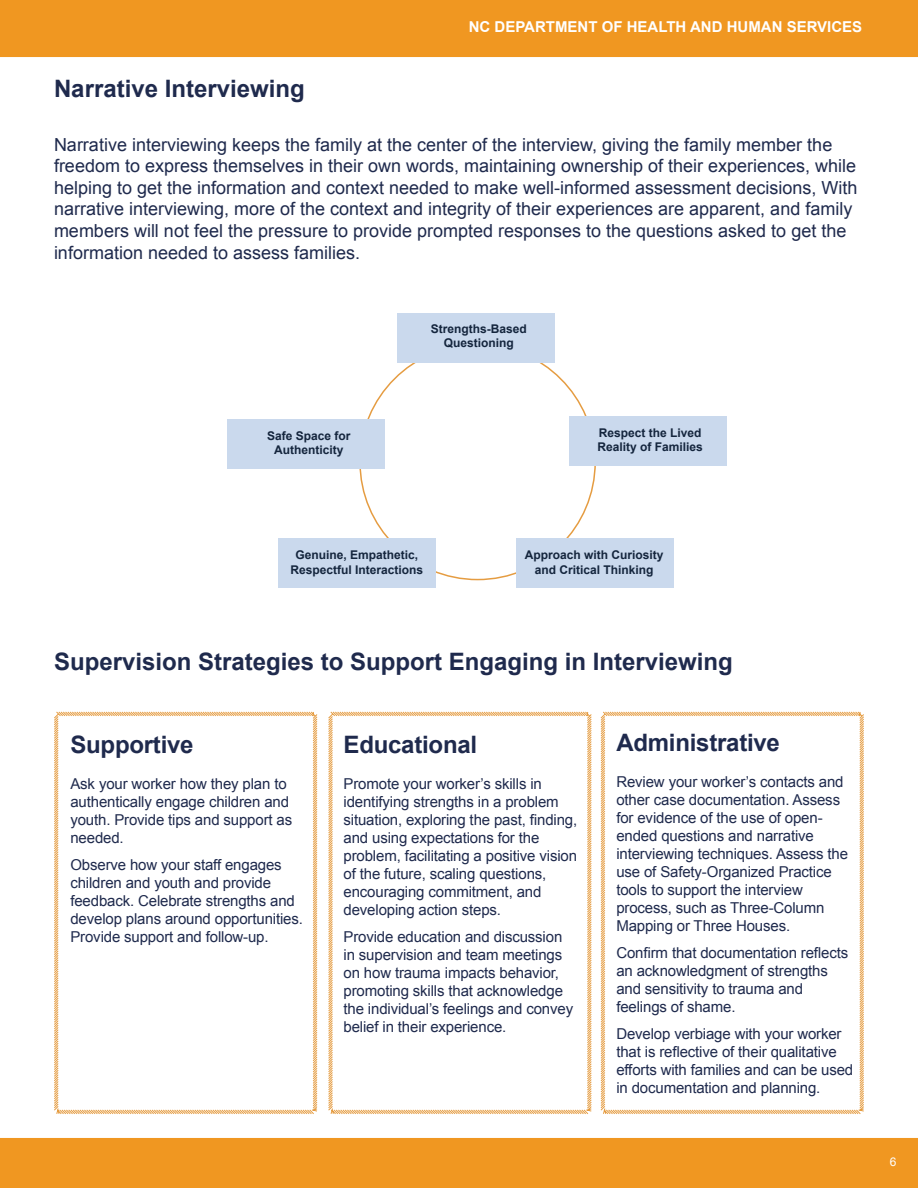
<style>
.page{position:relative;width:918px;height:1188px;background:#fff}
.page>*{position:absolute;margin:0;border:0;box-sizing:border-box;transform-origin:0 0}
.t1{font:700 24px "Arial";color:#1f2a4d}
.t2{font:18px/21.6px "Arial";color:#1f2a4d}
.t3{font:15px/18px "Arial";letter-spacing:-.01em;color:#1f2a4d}
.t4{font:700 15px "Arial";color:#fff}
.t5{font:700 12px/14.4px "Arial";color:#14253d;text-align:center}
.t6{font:12px "Arial";color:#fff}
</style>
<div class="page">
<img style="left:0;top:0;width:918px;height:1188px">
<svg style="left:53px;top:711px;width:265px;height:404px"></svg>
<svg style="left:327px;top:711px;width:265px;height:404px"></svg>
<svg style="left:600px;top:711px;width:265px;height:404px"></svg>
<div style="left:360px;top:344px;width:235px;height:236px;background:#fff;border-radius:50%"></div>
<div style="left:397px;top:313px;width:157px;height:50px;background:#cad9ed"></div>
<div style="left:569px;top:416px;width:157px;height:49px;background:#cad9ed"></div>
<div style="left:227px;top:419px;width:158px;height:49px;background:#cad9ed"></div>
<div style="left:279px;top:538px;width:157px;height:50px;background:#cad9ed"></div>
<div style="left:517px;top:538px;width:157px;height:50px;background:#cad9ed"></div>
<h1 class="t1" style="left:54px;top:72px;width:252px">Narrative Interviewing</h1>
<p class="t4" style="left:469px;top:16px;width:395px">NC DEPARTMENT OF HEALTH AND HUMAN SERVICES</p>
<p class="t2" style="left:54px;top:134px;width:805px">Narrative interviewing keeps the family at the center of the interview, giving the family member the freedom to express themselves in their own words, maintaining ownership of their experiences, while helping to get the information and context needed to make well-informed assessment decisions, With narrative interviewing, more of the context and integrity of their experiences are apparent, and family members will not feel the pressure to provide prompted responses to the questions asked to get the information needed to assess families.</p>
<p class="t5" style="left:267px;top:429px;width:85px">Safe Space for<br>Authenticity</p>
<p class="t5" style="left:431px;top:322px;width:98px">Strengths-Based<br>Questioning</p>
<p class="t5" style="left:598px;top:426px;width:107px;text-align:left">Respect the Lived<br>Reality of Families</p>
<p class="t5" style="left:291px;top:548px;width:134px">Genuine, Empathetic,<br>Respectful Interactions</p>
<p class="t5" style="left:525px;top:548px;width:140px">Approach with Curiosity and Critical Thinking</p>
<h1 class="t1" style="left:54px;top:646px;width:680px">Supervision Strategies to Support Engaging in Interviewing</h1>
<h1 class="t1" style="left:70px;top:729px;width:125px">Supportive</h1>
<p class="t3" style="left:70px;top:775px;width:223px">Ask your worker how they plan to authentically engage children and youth. Provide tips and support as needed.</p>
<p class="t3" style="left:70px;top:856px;width:234px">Observe how your staff engages children and youth and provide feedback. Celebrate strengths and develop plans around opportunities.<br>Provide support and follow-up.</p>
<h1 class="t1" style="left:344px;top:729px;width:135px">Educational</h1>
<p class="t3" style="left:344px;top:775px;width:235px">Promote your worker’s skills in identifying strengths in a problem situation, exploring the past, finding, and using expectations for the problem, facilitating a positive vision of the future, scaling questions, encouraging commitment, and developing action steps.</p>
<p class="t3" style="left:344px;top:928px;width:231px">Provide education and discussion in supervision and team meetings on how trauma impacts behavior, promoting skills that acknowledge the individual’s feelings and convey belief in their experience.</p>
<h1 class="t1" style="left:616px;top:727px;width:165px">Administrative</h1>
<p class="t3" style="left:616px;top:773px;width:233px">Review your worker’s contacts and other case documentation. Assess for evidence of the use of open&shy;ended questions and narrative interviewing techniques. Assess the use of Safety-Organized Practice tools to support the interview process, such as Three-Column<br>Mapping or Three Houses.</p>
<p class="t3" style="left:616px;top:944px;width:233px">Confirm that documentation reflects an acknowledgment of strengths and sensitivity to trauma and feelings of shame.</p>
<p class="t3" style="left:616px;top:1025px;width:238px">Develop verbiage with your worker that is reflective of their qualitative efforts with families and can be used in documentation and planning.</p>
<p class="t6" style="left:890px;top:1154px;width:8px">6</p>
</div>
